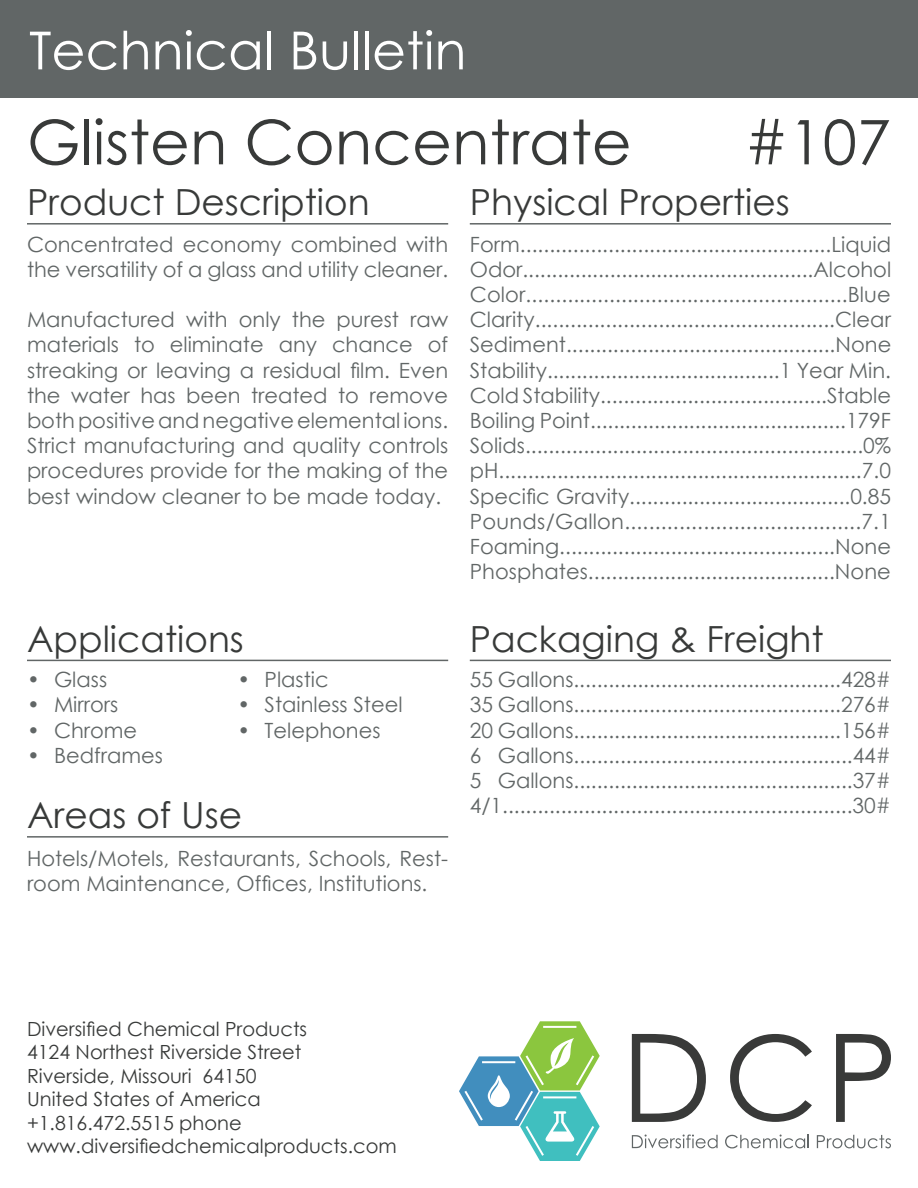
<style>
.page{position:relative;width:918px;height:1188px;background:#fff}
.page>*{position:absolute;margin:0;border:0;box-sizing:border-box;transform-origin:0 0}
.t1{font:61.5px "Century Gothic";color:#383a39}
.t2{font:52.5px "Century Gothic";color:#fff}
.t3{font:36px "Century Gothic";color:#383a39}
.t4{font:21px/25.2px "Century Gothic";color:#616666}
.t5{font:19.5px "Century Gothic";color:#383a39}
</style>
<div class="page">
<svg style="left:836px;top:1034px;width:55px;height:88px"></svg>
<svg style="left:730px;top:1034px;width:82px;height:88px"></svg>
<svg style="left:632px;top:1034px;width:74px;height:88px"></svg>
<svg style="left:632px;top:1135px;width:86px;height:13px"></svg>
<svg style="left:725px;top:1135px;width:84px;height:13px"></svg>
<svg style="left:817px;top:1135px;width:74px;height:13px"></svg>
<svg style="left:459px;top:1021px;width:141px;height:140px"></svg>
<div style="left:0;top:0;width:918px;height:97px;background:#616666"></div>
<hr style="left:27px;top:223px;width:421px;height:2px;background:#616666">
<hr style="left:27px;top:660px;width:421px;height:1px;background:#616666">
<hr style="left:27px;top:836px;width:421px;height:2px;background:#616666">
<hr style="left:470px;top:223px;width:421px;height:2px;background:#616666">
<hr style="left:470px;top:660px;width:421px;height:1px;background:#616666">
<p class="t2" style="left:29px;top:14px;width:439px">Technical Bulletin</p>
<p class="t1" style="left:27px;top:99px;width:606px">Glisten Concentrate</p>
<p class="t1" style="left:744px;top:99px;width:148px">#107</p>
<p class="t3" style="left:27px;top:177px;width:344px">Product Description</p>
<p class="t4" style="left:27px;top:231px;width:423px">Concentrated economy combined with the versatility of a glass and utility cleaner.</p>
<p class="t4" style="left:27px;top:307px;width:423px;text-align:justify">Manufactured with only the purest raw materials to eliminate any chance of streaking or leaving a residual film. Even the water has been treated to remove both positive and negative elemental ions.<br>Strict manufacturing and quality controls procedures provide for the making of the best window cleaner to be made today.</p>
<p class="t3" style="left:470px;top:177px;width:322px">Physical Properties</p>
<p class="t4" style="left:470px;top:231px;width:423px">Form.....................................................Liquid</p>
<p class="t4" style="left:470px;top:256px;width:423px">Odor..................................................Alcohol</p>
<p class="t4" style="left:470px;top:281px;width:423px">Color......................................................Blue</p>
<p class="t4" style="left:470px;top:307px;width:423px">Clarity...................................................Clear</p>
<p class="t4" style="left:470px;top:332px;width:423px">Sediment..............................................None</p>
<p class="t4" style="left:470px;top:357px;width:423px">Stability........................................1 Year Min.</p>
<p class="t4" style="left:470px;top:382px;width:423px">Cold Stability.......................................Stable</p>
<p class="t4" style="left:470px;top:407px;width:423px">Boiling Point............................................179F</p>
<p class="t4" style="left:470px;top:433px;width:423px">Solids..........................................................0%</p>
<p class="t4" style="left:470px;top:458px;width:423px">pH..............................................................7.0</p>
<p class="t4" style="left:470px;top:483px;width:423px">Specific Gravity......................................0.85</p>
<p class="t4" style="left:470px;top:508px;width:423px">Pounds/Gallon.......................................7.1</p>
<p class="t4" style="left:470px;top:533px;width:423px">Foaming...............................................None</p>
<p class="t4" style="left:470px;top:559px;width:423px">Phosphates..........................................None</p>
<p class="t3" style="left:27px;top:614px;width:218px">Applications</p>
<p class="t4" style="left:27px;top:667px;width:82px">• Glass</p>
<p class="t4" style="left:27px;top:692px;width:93px">• Mirrors</p>
<p class="t4" style="left:27px;top:717px;width:112px">• Chrome</p>
<p class="t4" style="left:27px;top:742px;width:137px">• Bedframes</p>
<p class="t3" style="left:27px;top:790px;width:217px">Areas of Use</p>
<p class="t4" style="left:27px;top:845px;width:423px">Hotels/Motels, Restaurants, Schools, Rest&shy;room Maintenance, Offices, Institutions.</p>
<p class="t4" style="left:238px;top:667px;width:93px">• Plastic</p>
<p class="t4" style="left:238px;top:692px;width:166px">• Stainless Steel</p>
<p class="t4" style="left:238px;top:717px;width:144px">• Telephones</p>
<p class="t3" style="left:470px;top:614px;width:355px">Packaging &amp; Freight</p>
<p class="t4" style="left:470px;top:667px;width:423px">55 Gallons..............................................428#</p>
<p class="t4" style="left:470px;top:692px;width:423px">35 Gallons..............................................276#</p>
<p class="t4" style="left:470px;top:717px;width:423px">20 Gallons..............................................156#</p>
<p class="t4" style="left:470px;top:742px;width:423px">6 Gallons................................................44#</p>
<p class="t4" style="left:470px;top:767px;width:423px">5 Gallons................................................37#</p>
<p class="t4" style="left:470px;top:793px;width:423px">4/1............................................................30#</p>
<p class="t5" style="left:27px;top:1015px;width:282px">Diversified Chemical Products</p>
<p class="t5" style="left:27px;top:1039px;width:276px">4124 Northest Riverside Street</p>
<p class="t5" style="left:27px;top:1062px;width:231px">Riverside, Missouri 64150</p>
<p class="t5" style="left:27px;top:1085px;width:235px">United States of America</p>
<p class="t5" style="left:27px;top:1109px;width:216px">+1.816.472.5515 phone</p>
<p class="t5" style="left:27px;top:1132px;width:371px">www.diversifiedchemicalproducts.com</p>
</div>
